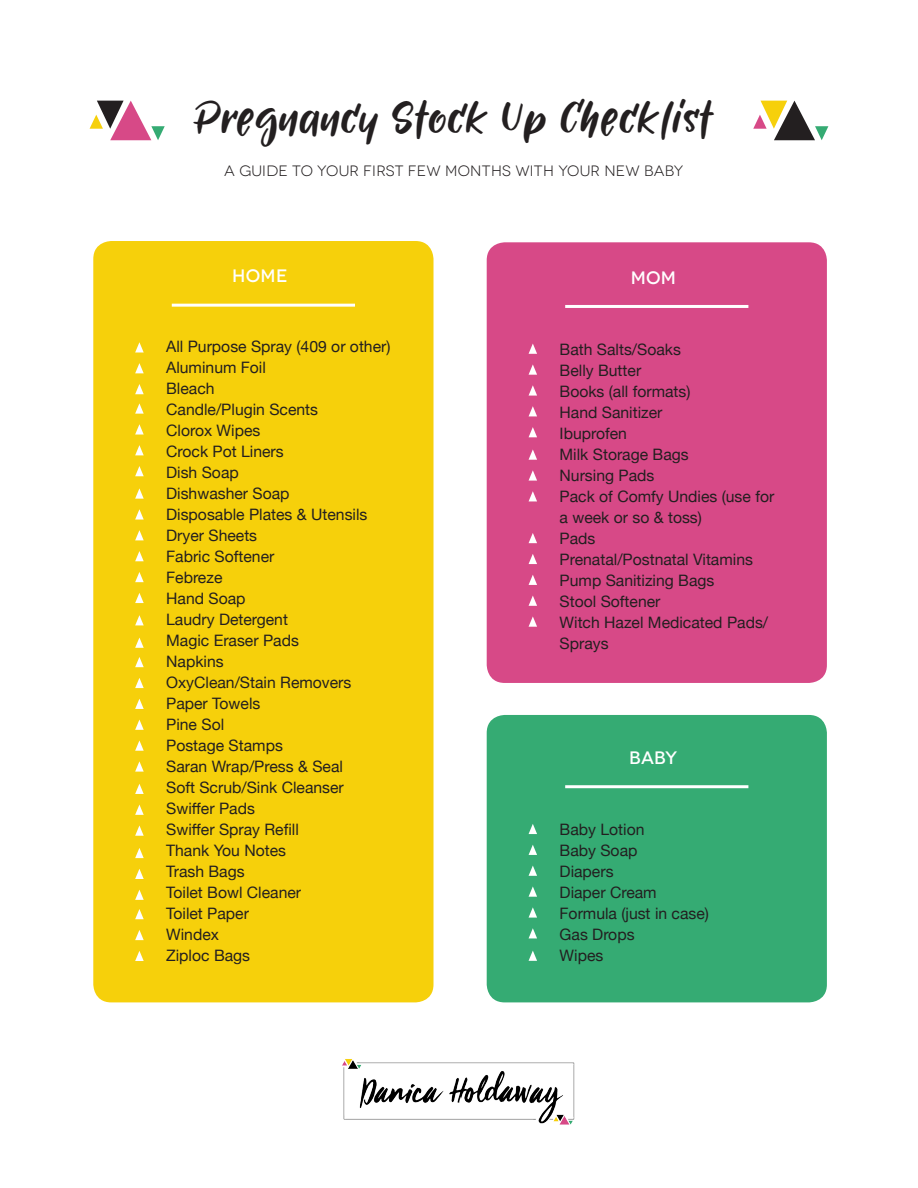
<style>
.page{position:relative;width:918px;height:1188px;background:#fff}
.page>*{position:absolute;margin:0;border:0;box-sizing:border-box;transform-origin:0 0}
.t1{font:42px "Morning Sunset";color:#231f20}
.t2{font:500 18px "Novecentowide";letter-spacing:.01em;color:#fff}
.t3{font:15.75px/21px "Helvetica Neue";color:#231f20}
.t4{font:15px "Novecentowide";letter-spacing:.015em;color:#231f20}
</style>
<div class="page">
<img style="left:342px;top:1059px;width:233px;height:66px">
<svg style="left:753px;top:101px;width:75px;height:39px"></svg>
<svg style="left:90px;top:101px;width:75px;height:39px"></svg>
<div style="left:93px;top:241px;width:341px;height:761px;background:#f6d00b;border-radius:18px"></div>
<hr style="left:172px;top:304px;width:183px;height:3px;background:#fff">
<svg style="left:135px;top:342px;width:9px;height:10px"></svg>
<svg style="left:135px;top:363px;width:9px;height:10px"></svg>
<svg style="left:135px;top:384px;width:9px;height:10px"></svg>
<svg style="left:135px;top:403px;width:9px;height:11px"></svg>
<svg style="left:135px;top:424px;width:9px;height:11px"></svg>
<svg style="left:135px;top:445px;width:9px;height:10px"></svg>
<svg style="left:135px;top:466px;width:9px;height:10px"></svg>
<svg style="left:135px;top:488px;width:9px;height:11px"></svg>
<svg style="left:135px;top:509px;width:9px;height:11px"></svg>
<svg style="left:135px;top:530px;width:9px;height:10px"></svg>
<svg style="left:135px;top:551px;width:9px;height:10px"></svg>
<svg style="left:135px;top:572px;width:9px;height:10px"></svg>
<svg style="left:135px;top:593px;width:9px;height:10px"></svg>
<svg style="left:135px;top:615px;width:9px;height:10px"></svg>
<svg style="left:135px;top:638px;width:9px;height:10px"></svg>
<svg style="left:135px;top:657px;width:9px;height:10px"></svg>
<svg style="left:135px;top:678px;width:9px;height:10px"></svg>
<svg style="left:135px;top:699px;width:9px;height:10px"></svg>
<svg style="left:135px;top:720px;width:9px;height:10px"></svg>
<svg style="left:135px;top:740px;width:9px;height:11px"></svg>
<svg style="left:135px;top:761px;width:9px;height:11px"></svg>
<svg style="left:135px;top:784px;width:9px;height:10px"></svg>
<svg style="left:135px;top:805px;width:9px;height:10px"></svg>
<svg style="left:135px;top:825px;width:9px;height:11px"></svg>
<svg style="left:135px;top:848px;width:9px;height:10px"></svg>
<svg style="left:135px;top:869px;width:9px;height:10px"></svg>
<svg style="left:135px;top:890px;width:9px;height:10px"></svg>
<svg style="left:135px;top:909px;width:9px;height:10px"></svg>
<svg style="left:135px;top:930px;width:9px;height:10px"></svg>
<svg style="left:135px;top:951px;width:9px;height:10px"></svg>
<div style="left:487px;top:242px;width:340px;height:441px;background:#d74987;border-radius:18px"></div>
<hr style="left:565px;top:305px;width:183px;height:3px;background:#fff">
<svg style="left:529px;top:344px;width:8px;height:10px"></svg>
<svg style="left:529px;top:364px;width:8px;height:11px"></svg>
<svg style="left:529px;top:385px;width:8px;height:11px"></svg>
<svg style="left:529px;top:406px;width:8px;height:10px"></svg>
<svg style="left:529px;top:427px;width:8px;height:10px"></svg>
<svg style="left:529px;top:449px;width:8px;height:11px"></svg>
<svg style="left:529px;top:491px;width:8px;height:10px"></svg>
<div style="left:487px;top:715px;width:340px;height:287px;background:#35ab73;border-radius:18px"></div>
<hr style="left:565px;top:785px;width:183px;height:3px;background:#fff">
<svg style="left:529px;top:824px;width:8px;height:10px"></svg>
<svg style="left:529px;top:845px;width:8px;height:10px"></svg>
<svg style="left:529px;top:866px;width:8px;height:10px"></svg>
<svg style="left:529px;top:886px;width:8px;height:11px"></svg>
<svg style="left:529px;top:907px;width:8px;height:11px"></svg>
<svg style="left:529px;top:928px;width:8px;height:10px"></svg>
<svg style="left:529px;top:951px;width:8px;height:10px"></svg>
<svg style="left:529px;top:533px;width:8px;height:10px"></svg>
<svg style="left:529px;top:554px;width:8px;height:10px"></svg>
<svg style="left:529px;top:575px;width:8px;height:10px"></svg>
<svg style="left:529px;top:596px;width:8px;height:10px"></svg>
<svg style="left:529px;top:616px;width:8px;height:11px"></svg>
<svg style="left:529px;top:470px;width:8px;height:11px"></svg>
<p class="t1" style="left:193px;top:93px;width:524px">Pregnancy Stock Up Checklist</p>
<p class="t4" style="left:224px;top:162px;width:461px">A GUIDE TO YOUR FIRST FEW MONTHS WITH YOUR NEW BABY</p>
<p class="t2" style="left:232px;top:265px;width:57px">HOME</p>
<p class="t3" style="left:166px;top:337px;width:226px">All Purpose Spray (409 or other)</p>
<p class="t3" style="left:166px;top:358px;width:101px">Aluminum Foil</p>
<p class="t3" style="left:166px;top:379px;width:50px">Bleach</p>
<p class="t3" style="left:166px;top:400px;width:153px">Candle/Plugin Scents</p>
<p class="t3" style="left:166px;top:421px;width:96px">Clorox Wipes</p>
<p class="t3" style="left:166px;top:442px;width:119px">Crock Pot Liners</p>
<p class="t3" style="left:166px;top:463px;width:74px">Dish Soap</p>
<p class="t3" style="left:166px;top:484px;width:125px">Dishwasher Soap</p>
<p class="t3" style="left:166px;top:505px;width:203px">Disposable Plates &amp; Utensils</p>
<p class="t3" style="left:166px;top:526px;width:93px">Dryer Sheets</p>
<p class="t3" style="left:166px;top:547px;width:110px">Fabric Softener</p>
<p class="t3" style="left:166px;top:568px;width:58px">Febreze</p>
<p class="t3" style="left:166px;top:589px;width:81px">Hand Soap</p>
<p class="t3" style="left:166px;top:610px;width:123px">Laudry Detergent</p>
<p class="t3" style="left:166px;top:631px;width:134px">Magic Eraser Pads</p>
<p class="t3" style="left:166px;top:652px;width:59px">Napkins</p>
<p class="t3" style="left:166px;top:673px;width:187px">OxyClean/Stain Removers</p>
<p class="t3" style="left:166px;top:694px;width:96px">Paper Towels</p>
<p class="t3" style="left:166px;top:715px;width:60px">Pine Sol</p>
<p class="t3" style="left:166px;top:736px;width:118px">Postage Stamps</p>
<p class="t3" style="left:166px;top:757px;width:178px">Saran Wrap/Press &amp; Seal</p>
<p class="t3" style="left:166px;top:778px;width:179px">Soft Scrub/Sink Cleanser</p>
<p class="t3" style="left:166px;top:799px;width:90px">Swiffer Pads</p>
<p class="t3" style="left:166px;top:820px;width:134px">Swiffer Spray Refill</p>
<p class="t3" style="left:166px;top:841px;width:121px">Thank You Notes</p>
<p class="t3" style="left:166px;top:862px;width:80px">Trash Bags</p>
<p class="t3" style="left:166px;top:883px;width:137px">Toilet Bowl Cleaner</p>
<p class="t3" style="left:166px;top:904px;width:84px">Toilet Paper</p>
<p class="t3" style="left:166px;top:925px;width:54px">Windex</p>
<p class="t3" style="left:166px;top:946px;width:85px">Ziploc Bags</p>
<p class="t2" style="left:631px;top:266px;width:47px">MOM</p>
<p class="t3" style="left:560px;top:340px;width:123px">Bath Salts/Soaks</p>
<p class="t3" style="left:560px;top:361px;width:83px">Belly Butter</p>
<p class="t3" style="left:560px;top:382px;width:132px">Books (all formats)</p>
<p class="t3" style="left:560px;top:403px;width:104px">Hand Sanitizer</p>
<p class="t3" style="left:560px;top:424px;width:131px">Ibuprofen<br>Milk Storage Bags</p>
<p class="t3" style="left:560px;top:466px;width:96px">Nursing Pads</p>
<p class="t3" style="left:560px;top:487px;width:216px">Pack of Comfy Undies (use for a week or so &amp; toss)</p>
<p class="t3" style="left:560px;top:529px;width:37px">Pads</p>
<p class="t3" style="left:560px;top:550px;width:195px">Prenatal/Postnatal Vitamins</p>
<p class="t3" style="left:560px;top:571px;width:156px">Pump Sanitizing Bags</p>
<p class="t3" style="left:560px;top:592px;width:102px">Stool Softener</p>
<p class="t3" style="left:560px;top:613px;width:210px">Witch Hazel Medicated Pads/<br>Sprays</p>
<p class="t2" style="left:629px;top:747px;width:50px">BABY</p>
<p class="t3" style="left:560px;top:820px;width:86px">Baby Lotion</p>
<p class="t3" style="left:560px;top:841px;width:79px">Baby Soap</p>
<p class="t3" style="left:560px;top:862px;width:55px">Diapers</p>
<p class="t3" style="left:560px;top:883px;width:99px">Diaper Cream</p>
<p class="t3" style="left:560px;top:904px;width:151px">Formula (just in case)</p>
<p class="t3" style="left:560px;top:925px;width:76px">Gas Drops</p>
<p class="t3" style="left:560px;top:946px;width:45px">Wipes</p>
</div>
